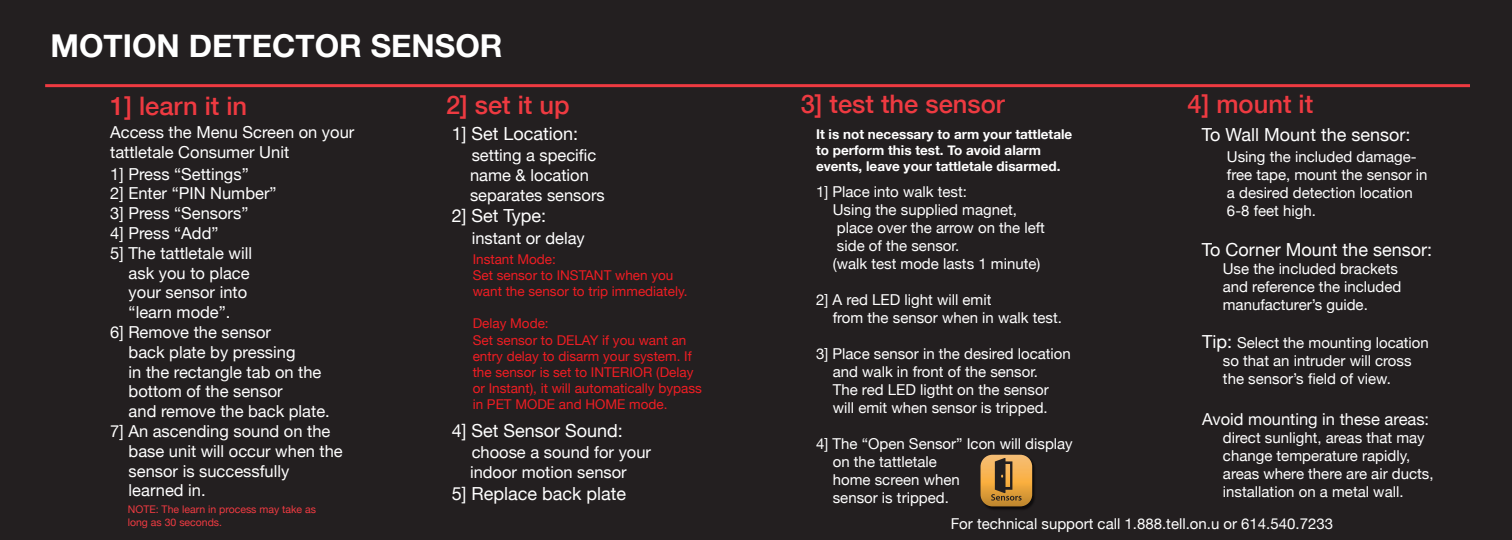
<style>
.page{position:relative;width:1512px;height:540px;background:#231f20}
.page>*{position:absolute;margin:0;border:0;box-sizing:border-box;transform-origin:0 0}
.t1{font:700 31.5px "Helvetica Neue";color:#fff}
.t2{font:500 25.5px "Helvetica Neue";color:#ee3a41}
.t3{font:18px "Helvetica Neue";color:#fff}
.t4{font:16.5px/19.8px "Helvetica Neue";color:#fff}
.t5{font:15px/18px "Helvetica Neue";color:#fff}
.t6{font:13.5px/16.2px "Helvetica Neue";color:#ee1d23}
.t7{font:700 13.5px/16.2px "Helvetica Neue";color:#fff}
.t8{font:10.5px/12.6px "Helvetica Neue";color:#ee3a41}
.s1{font-size:18px}
</style>
<div class="page">
<hr style="left:45px;top:84px;width:1425px;height:3px;background:#ee3a41">
<img style="left:980px;top:454px;width:54px;height:55px">
<svg style="left:981px;top:455px;width:51px;height:51px"></svg>
<p class="t1" style="left:50px;top:21px;width:454px">MOTION DETECTOR SENSOR</p>
<p class="t2" style="left:110px;top:85px;width:138px">1] learn it in</p>
<p class="t4" style="left:110px;top:123px;width:246px">Access the Menu Screen on your tattletale Consumer Unit</p>
<p class="t4" style="left:110px;top:165px;width:140px">1] Press “Settings”</p>
<p class="t4" style="left:110px;top:185px;width:168px">2] Enter “PIN Number”</p>
<p class="t4" style="left:110px;top:204px;width:140px">3] Press “Sensors”</p>
<p class="t4" style="left:110px;top:224px;width:110px">4] Press “Add”</p>
<p class="t4" style="left:110px;top:244px;width:143px">5] The tattletale will</p>
<p class="t4" style="left:129px;top:264px;width:123px">ask you to place</p>
<p class="t4" style="left:129px;top:284px;width:120px">your sensor into</p>
<p class="t4" style="left:129px;top:303px;width:103px">“learn mode”.</p>
<p class="t4" style="left:110px;top:323px;width:162px">6] Remove the sensor</p>
<p class="t4" style="left:129px;top:343px;width:168px">back plate by pressing</p>
<p class="t4" style="left:129px;top:363px;width:194px">in the rectangle tab on the</p>
<p class="t4" style="left:129px;top:383px;width:156px">bottom of the sensor</p>
<p class="t4" style="left:129px;top:402px;width:203px">and remove the back plate.</p>
<p class="t4" style="left:110px;top:422px;width:222px">7] An ascending sound on the</p>
<p class="t4" style="left:129px;top:442px;width:216px">base unit will occur when the</p>
<p class="t4" style="left:129px;top:462px;width:162px">sensor is successfully</p>
<p class="t4" style="left:129px;top:482px;width:79px">learned in.</p>
<p class="t8" style="left:128px;top:504px;width:190px">NOTE: The learn in process may take as long as 30 seconds.</p>
<p class="t2" style="left:446px;top:84px;width:125px">2] set it up</p>
<p class="t3" style="left:452px;top:120px;width:128px">1] Set Location:</p>
<p class="t4" style="left:470px;top:146px;width:136px">setting a specific name &amp; location separates sensors</p>
<p class="t3" style="left:452px;top:203px;width:96px">2] Set Type:</p>
<p class="t4" style="left:472px;top:229px;width:115px">instant or delay</p>
<p class="t6" style="left:473px;top:252px;width:216px">Instant Mode:<br>Set sensor to INSTANT when you want the sensor to trip immediately.</p>
<p class="t6" style="left:473px;top:316px;width:231px">Delay Mode:<br>Set sensor to DELAY if you want an entry delay to disarm your system. If the sensor is set to INTERIOR (Delay or Instant), it will automatically bypass in PET MODE and HOME mode.</p>
<p class="t3" style="left:452px;top:417px;width:173px">4] Set Sensor Sound:</p>
<p class="t4" style="left:470px;top:443px;width:183px">choose a sound for your indoor motion sensor</p>
<p class="t3" style="left:452px;top:480px;width:176px">5] Replace back plate</p>
<p class="t2" style="left:801px;top:84px;width:206px">3] test the sensor</p>
<p class="t2" style="left:1188px;top:84px;width:127px">4] mount it</p>
<p class="t3" style="left:1202px;top:121px;width:210px">To Wall Mount the sensor:</p>
<p class="t5" style="left:1227px;top:149px;width:202px">Using the included damage&shy;free tape, mount the sensor in a desired detection location<br>6-8 feet high.</p>
<p class="t3" style="left:1202px;top:237px;width:232px">To Corner Mount the sensor:</p>
<p class="t5" style="left:1223px;top:260px;width:180px">Use the included brackets and reference the included manufacturer’s guide.</p>
<p class="t7" style="left:816px;top:126px;width:258px">It is not necessary to arm your tattletale to perform this test. To avoid alarm events, leave your tattletale disarmed.</p>
<p class="t5" style="left:833px;top:183px;width:214px;text-indent:-17px">1] Place into walk test:<br>Using the supplied magnet, place over the arrow on the left side of the sensor.<br>(walk test mode lasts 1 minute)</p>
<p class="t5" style="left:833px;top:291px;width:231px;text-indent:-17px">2] A red LED light will emit<br>from the sensor when in walk test.</p>
<p class="t5" style="left:833px;top:345px;width:240px;text-indent:-17px">3] Place sensor in the desired location and walk in front of the sensor.<br>The red LED ligtht on the sensor will emit when sensor is tripped.</p>
<p class="t5" style="left:833px;top:435px;width:242px;text-indent:-17px">4] The “Open Sensor” Icon will display on the tattletale<br>home screen when<br>sensor is tripped.</p>
<p class="t5" style="left:1223px;top:334px;width:207px;text-indent:-21px"><span class="s1">Tip:</span> Select the mounting location so that an intruder will cross the sensor’s field of view.</p>
<p class="t4" style="left:1202px;top:411px;width:229px">Avoid mounting in these areas:</p>
<p class="t5" style="left:1223px;top:430px;width:212px">direct sunlight, areas that may change temperature rapidly, areas where there are air ducts, installation on a metal wall.</p>
<p class="t5" style="left:951px;top:516px;width:384px">For technical support call 1.888.tell.on.u or 614.540.7233</p>
</div>
